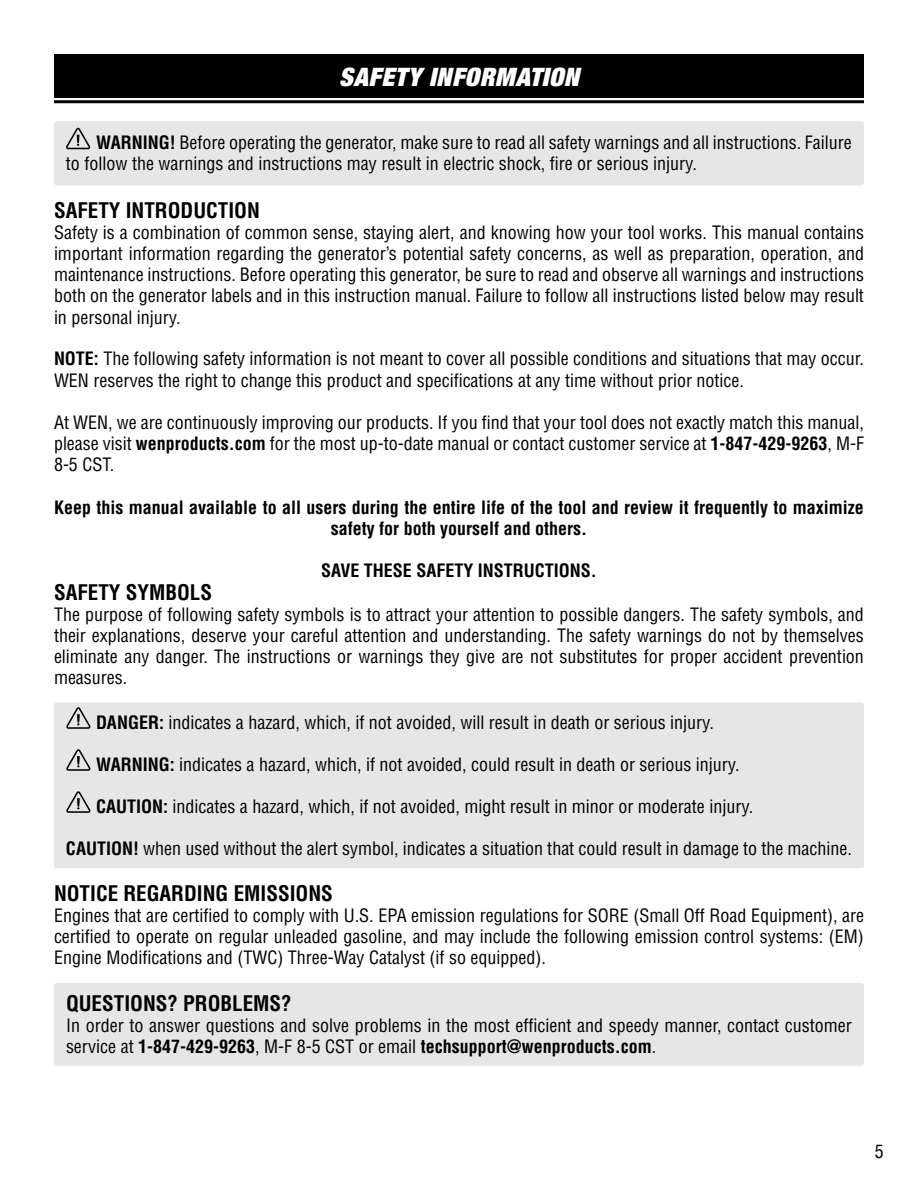
<style>
.page{position:relative;width:918px;height:1188px;background:#fff}
.page>*{position:absolute;margin:0;border:0;box-sizing:border-box;transform-origin:0 0}
.t1{font:italic 900 expanded 25.5px "Helvetica Neue";letter-spacing:.025em;color:#fff}
.t2{font:700 condensed 21px "Helvetica LT Std";color:#000}
.t3{font:condensed 18px/21px "Helvetica LT Std";color:#000;text-align:justify}
.t4{font:700 condensed 18px/21px "Helvetica LT Std";color:#000;text-align:center}
.s1{font-weight:700}
</style>
<div class="page">
<div style="left:54px;top:54px;width:810px;height:44px;background:#000101"></div>
<hr style="left:54px;top:100px;width:810px;height:3px;background:#000">
<div style="left:54px;top:983px;width:810px;height:83px;background:#e6e6e6;border-radius:3px"></div>
<div style="left:54px;top:702px;width:810px;height:166px;background:#e6e6e6;border-radius:3px"></div>
<div style="left:54px;top:121px;width:810px;height:64px;background:#e6e6e6;border-radius:3px"></div>
<svg style="left:66px;top:128px;width:24px;height:21px"></svg>
<svg style="left:66px;top:707px;width:25px;height:22px"></svg>
<svg style="left:66px;top:749px;width:25px;height:22px"></svg>
<svg style="left:66px;top:791px;width:25px;height:22px"></svg>
<h1 class="t1" style="left:339px;top:61px;width:241px">SAFETY INFORMATION</h1>
<p class="t3" style="left:66px;top:132px;width:787px;text-indent:30px"><span class="s1">WARNING!</span> Before operating the generator, make sure to read all safety warnings and all instructions. Failure to follow the warnings and instructions may result in electric shock, fire or serious injury.</p>
<p class="t2" style="left:54px;top:198px;width:207px">SAFETY INTRODUCTION</p>
<p class="t3" style="left:54px;top:222px;width:812px">Safety is a combination of common sense, staying alert, and knowing how your tool works. This manual contains important information regarding the generator’s potential safety concerns, as well as preparation, operation, and maintenance instructions. Before operating this generator, be sure to read and observe all warnings and instructions both on the generator labels and in this instruction manual. Failure to follow all instructions listed below may result in personal injury.</p>
<p class="t3" style="left:54px;top:348px;width:811px"><span class="s1">NOTE:</span> The following safety information is not meant to cover all possible conditions and situations that may occur.<br>WEN reserves the right to change this product and specifications at any time without prior notice.</p>
<p class="t3" style="left:54px;top:412px;width:812px">At WEN, we are continuously improving our products. If you find that your tool does not exactly match this manual, please visit <span class="s1">wenproducts.com</span> for the most up-to-date manual or contact customer service at <span class="s1">1-847-429-9263</span>, M-F 8-5 CST.</p>
<p class="t4" style="left:54px;top:497px;width:811px">Keep this manual available to all users during the entire life of the tool and review it frequently to maximize safety for both yourself and others.</p>
<p class="t4" style="left:321px;top:560px;width:277px">SAVE THESE SAFETY INSTRUCTIONS.</p>
<p class="t2" style="left:54px;top:579px;width:160px">SAFETY SYMBOLS</p>
<p class="t3" style="left:54px;top:604px;width:811px">The purpose of following safety symbols is to attract your attention to possible dangers. The safety symbols, and their explanations, deserve your careful attention and understanding. The safety warnings do not by themselves eliminate any danger. The instructions or warnings they give are not substitutes for proper accident prevention measures.</p>
<p class="t3" style="left:96px;top:712px;width:620px"><span class="s1">DANGER:</span> indicates a hazard, which, if not avoided, will result in death or serious injury.</p>
<p class="t3" style="left:96px;top:754px;width:645px"><span class="s1">WARNING:</span> indicates a hazard, which, if not avoided, could result in death or serious injury.</p>
<p class="t3" style="left:96px;top:796px;width:659px"><span class="s1">CAUTION:</span> indicates a hazard, which, if not avoided, might result in minor or moderate injury.</p>
<p class="t3" style="left:66px;top:838px;width:788px"><span class="s1">CAUTION!</span> when used without the alert symbol, indicates a situation that could result in damage to the machine.</p>
<p class="t2" style="left:54px;top:880px;width:280px">NOTICE REGARDING EMISSIONS</p>
<p class="t3" style="left:54px;top:905px;width:812px">Engines that are certified to comply with U.S. EPA emission regulations for SORE (Small Off Road Equipment), are certified to operate on regular unleaded gasoline, and may include the following emission control systems: (EM)<br>Engine Modifications and (TWC) Three-Way Catalyst (if so equipped).</p>
<p class="t2" style="left:66px;top:990px;width:227px">QUESTIONS? PROBLEMS?</p>
<p class="t3" style="left:66px;top:1015px;width:787px">In order to answer questions and solve problems in the most efficient and speedy manner, contact customer service at <span class="s1">1-847-429-9263</span>, M-F 8-5 CST or email <span class="s1">techsupport@wenproducts.com</span>.</p>
<p class="t3" style="left:875px;top:1141px;width:10px">5</p>
</div>
